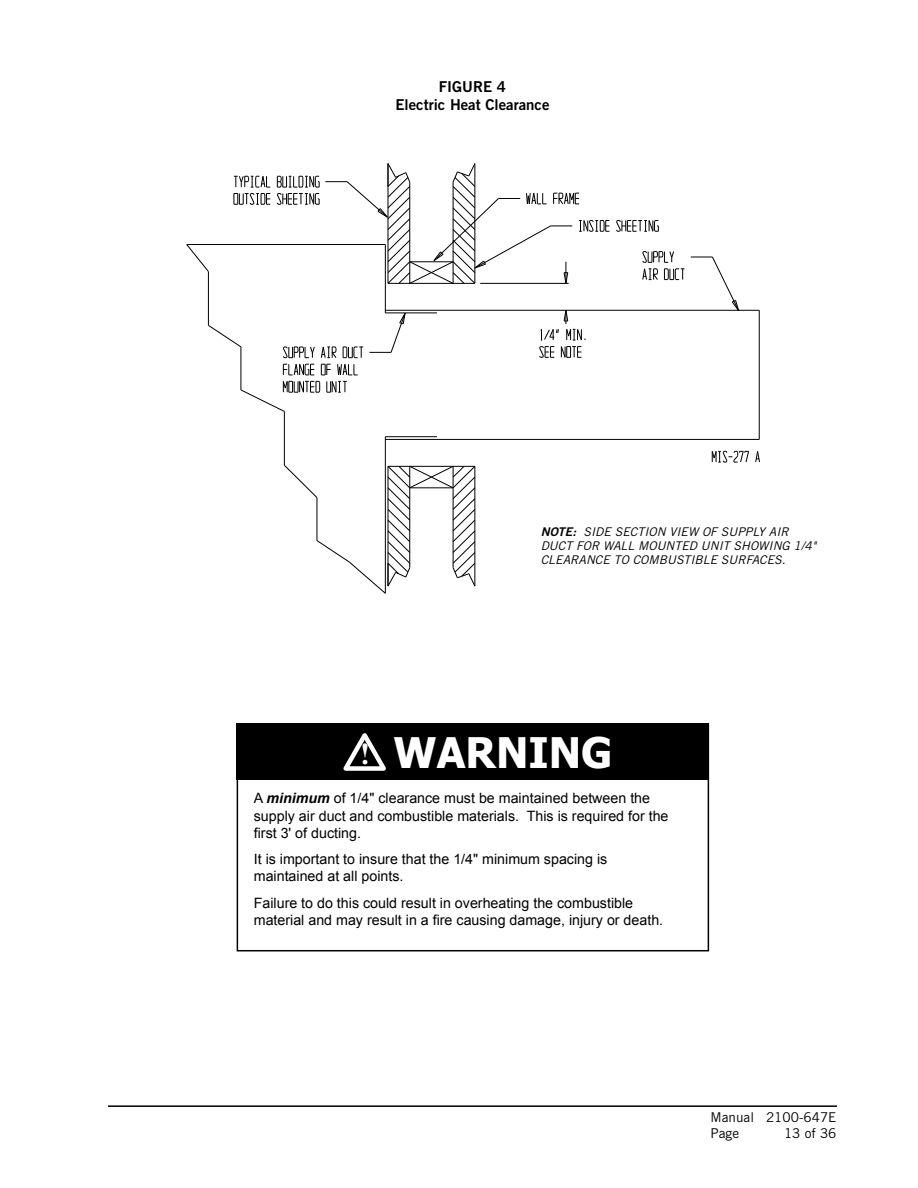
<style>
.page{position:relative;width:918px;height:1188px;background:#fff}
.page>*{position:absolute;margin:0;border:0;box-sizing:border-box;transform-origin:0 0}
.t1{font:700 42px "Tahoma";color:#fff}
.t2{font:15px/18px "Trade Gothic LT Std Bd 2";color:#000;text-align:center}
.t3{font:14.25px/17.2px "Arial";color:#000}
.t4{font:13.5px/15.8px "Trade Gothic LT Std";color:#000}
.t5{font:italic 12px/14.2px "Trade Gothic LT Std";color:#000}
.s1{font-family:"Trade Gothic LT Std Bd 2 Obl";font-style:normal}
.s2{font-family:"Times New Roman";font-size:30px}
.s3{font-weight:700;font-style:italic}
</style>
<div class="page">
<hr style="left:108px;top:1105px;width:729px;height:2px;background:#000">
<div style="left:237px;top:724px;width:472px;height:227px;border:2px solid #000"></div>
<div style="left:237px;top:724px;width:472px;height:56px;background:#000"></div>
<svg style="left:343px;top:733px;width:43px;height:38px"></svg>
<hr style="left:385px;top:245px;width:1px;height:68px;background:#000">
<hr style="left:385px;top:439px;width:374px;height:1px;background:#000">
<hr style="left:385px;top:310px;width:374px;height:1px;background:#000">
<hr style="left:187px;top:244px;width:198px;height:1px;background:#000">
<hr style="left:385px;top:437px;width:1px;height:156px;background:#000">
<hr style="left:475px;top:466px;width:1px;height:120px;background:#000">
<hr style="left:385px;top:313px;width:52px;height:1px;background:#000">
<hr style="left:385px;top:436px;width:52px;height:1px;background:#000">
<svg style="left:187px;top:245px;width:22px;height:27px"></svg>
<hr style="left:208px;top:272px;width:1px;height:53px;background:#000">
<svg style="left:208px;top:325px;width:33px;height:22px"></svg>
<hr style="left:241px;top:347px;width:1px;height:43px;background:#000">
<hr style="left:284px;top:411px;width:1px;height:54px;background:#000">
<svg style="left:284px;top:465px;width:191px;height:129px"></svg>
<svg style="left:616px;top:220px;width:43px;height:12px"></svg>
<svg style="left:234px;top:176px;width:36px;height:29px"></svg>
<svg style="left:283px;top:346px;width:32px;height:12px"></svg>
<svg style="left:321px;top:346px;width:16px;height:12px"></svg>
<svg style="left:343px;top:346px;width:20px;height:12px"></svg>
<svg style="left:240px;top:364px;width:118px;height:48px"></svg>
<svg style="left:369px;top:313px;width:37px;height:40px"></svg>
<svg style="left:539px;top:310px;width:52px;height:48px"></svg>
<svg style="left:277px;top:163px;width:332px;height:121px"></svg>
<svg style="left:642px;top:251px;width:42px;height:29px"></svg>
<svg style="left:691px;top:257px;width:48px;height:54px"></svg>
<hr style="left:759px;top:310px;width:1px;height:129px;background:#000">
<svg style="left:712px;top:451px;width:37px;height:12px"></svg>
<svg style="left:755px;top:451px;width:5px;height:12px"></svg>
<div style="left:585px;top:342px;width:12px;height:20px;background:#fff"></div>
<p class="t2" style="left:395px;top:77px;width:156px">FIGURE 4<br>Electric Heat Clearance</p>
<p class="t5" style="left:541px;top:525px;width:277px"><span class="s1">NOTE:</span> SIDE SECTION VIEW OF SUPPLY AIR<br>DUCT FOR WALL MOUNTED UNIT SHOWING 1/4"<br>CLEARANCE TO COMBUSTIBLE SURFACES.</p>
<h1 class="t1" style="left:360px;top:724px;width:254px"><span class="s2">!</span> WARNING</h1>
<p class="t3" style="left:254px;top:790px;width:416px">A <span class="s3">minimum</span> of 1/4" clearance must be maintained between the supply air duct and combustible materials. This is required for the first 3' of ducting.</p>
<p class="t3" style="left:254px;top:851px;width:355px">It is important to insure that the 1/4" minimum spacing is maintained at all points.</p>
<p class="t3" style="left:254px;top:894px;width:411px">Failure to do this could result in overheating the combustible material and may result in a fire causing damage, injury or death.</p>
<p class="t4" style="left:711px;top:1109px;width:127px">Manual 2100-647E<br>Page</p>
<p class="t4" style="left:784px;top:1125px;width:54px">13 of 36</p>
</div>
